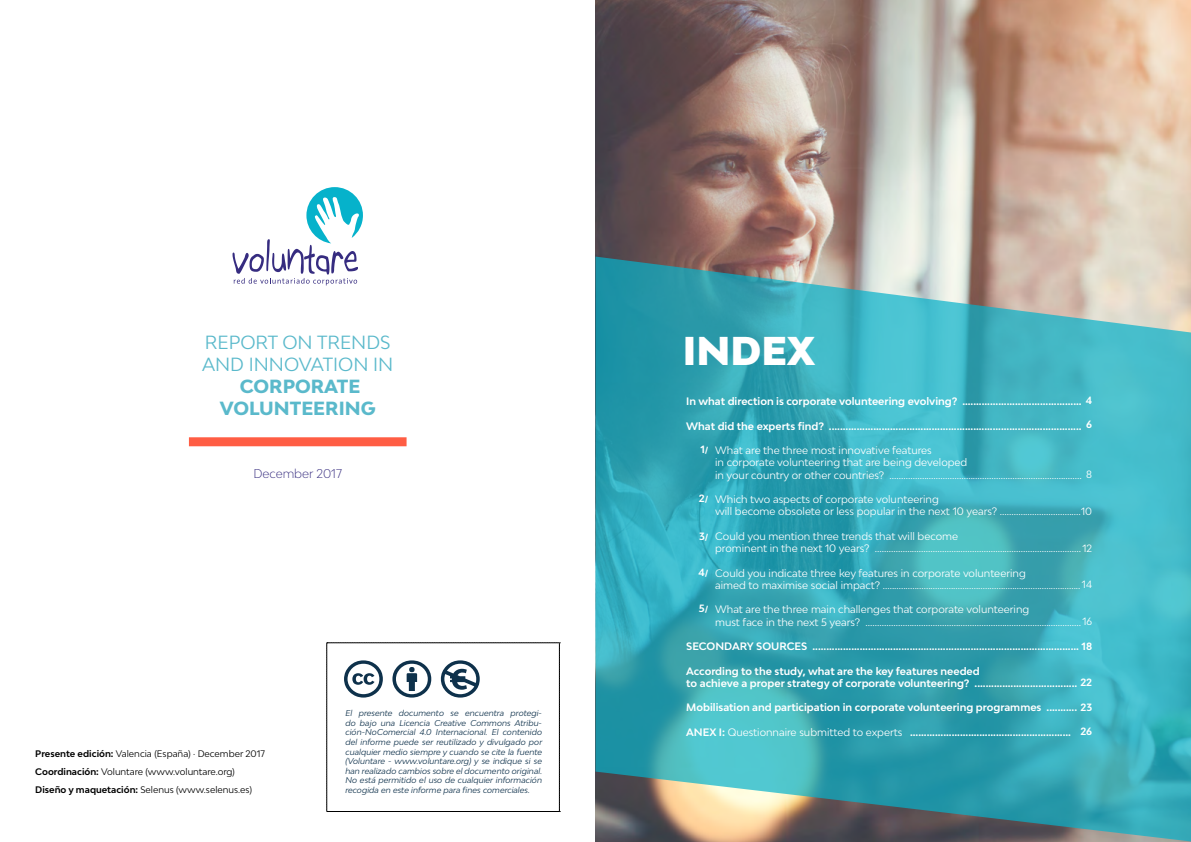
<style>
.page{position:relative;width:1191px;height:842px;background:#fff}
.page>*{position:absolute;margin:0;border:0;box-sizing:border-box;transform-origin:0 0}
.t1{font:900 38px "Bw Modelica";color:#fff}
.t2{font:18px/22px "Bw Modelica";color:#5ab9cb}
.t3{font:800 18px/22px "Bw Modelica";color:#5ab9cb;text-align:center}
.t4{font:300 12px "Bw Modelica";color:#362c7f}
.t5{font:10.2px/12.2px "Bw Modelica";color:#fff}
.t6{font:700 10.2px/12.2px "Bw Modelica";color:#fff}
.t7{font:10px "Bw Modelica";color:#fff}
.t8{font:700 10px "Bw Modelica";color:#fff}
.t9{font:9px/18px "Bw Modelica";color:#000}
.t10{font:italic 8px/9.6px "Bw Modelica";color:#0e314b;text-align:justify}
.s1{font-weight:700}
.s2{font-size:10px}
.s3{font-size:10.2px}
.s4{font-weight:400}
.s5{font-size:8px}
</style>
<div class="page">
<svg style="left:232px;top:187px;width:131px;height:98px"></svg>
<svg style="left:327px;top:643px;width:233px;height:169px"></svg>
<img style="left:595px;top:0;width:596px;height:257px">
<svg style="left:595px;top:257px;width:596px;height:585px;background:#46a9b4"></svg>
<div style="left:189px;top:437px;width:217px;height:9px;background:#ff5d44"></div>
<h2 class="t2" style="left:202px;top:331px;width:193px">REPORT ON TRENDS<br>AND INNOVATION IN</h2>
<h2 class="t3" style="left:220px;top:375px;width:157px">CORPORATE<br>VOLUNTEERING</h2>
<p class="t4" style="left:253px;top:466px;width:90px">December 2017</p>
<p class="t9" style="left:35px;top:744px;width:231px"><span class="s1">Presente edición:</span> Valencia (España) · December 2017<br><span class="s1">Coordinación:</span> Voluntare (www.voluntare.org)<br><span class="s1">Diseño y maquetación:</span> Selenus (www.selenus.es)</p>
<p class="t10" style="left:345px;top:708px;width:198px">El presente documento se encuentra protegi&shy;do bajo una Licencia Creative Commons Atribu&shy;ción-NoComercial 4.0 Internacional. El contenido del informe puede ser reutilizado y divulgado por cualquier medio siempre y cuando se cite la fuente (Voluntare - www.voluntare.org) y se indique si se han realizado cambios sobre el documento original.<br>No está permitido el uso de cualquier información recogida en este informe para fines comerciales.</p>
<h1 class="t1" style="left:683px;top:326px;width:133px">INDEX</h1>
<p class="t6" style="left:686px;top:395px;width:407px">In what direction is corporate volunteering evolving? ........................................... <span class="s2">4</span></p>
<p class="t6" style="left:686px;top:420px;width:397px">What did the experts find? ...........................................................................................</p>
<p class="t5" style="left:715px;top:444px;width:368px">What are the three most innovative features<br>in corporate volunteering that are being developed<br>in your country or other countries? ...................................................................................</p>
<p class="t5" style="left:715px;top:493px;width:378px">Which two aspects of corporate volunteering<br>will become obsolete or less popular in the next 10 years? ...................................<span class="s2">10</span></p>
<p class="t5" style="left:715px;top:530px;width:378px">Could you mention three trends that will become<br>prominent in the next 10 years? .........................................................................................<span class="s2">12</span></p>
<p class="t5" style="left:715px;top:566px;width:312px">Could you indicate three key features in corporate volunteering</p>
<p class="t7" style="left:715px;top:579px;width:378px"><span class="s3">aimed to maximise social impact?</span> .......................................................................................14</p>
<p class="t5" style="left:715px;top:603px;width:378px">What are the three main challenges that corporate volunteering<br>must face in the next 5 years? .............................................................................................<span class="s2">16</span></p>
<p class="t6" style="left:686px;top:640px;width:407px">SECONDARY SOURCES ................................................................................................ <span class="s2">18</span></p>
<p class="t6" style="left:686px;top:664px;width:407px">According to the study, what are the key features needed<br>to achieve a proper strategy of corporate volunteering? ..................................... <span class="s2">22</span></p>
<p class="t6" style="left:686px;top:701px;width:407px">Mobilisation and participation in corporate volunteering programmes ........... <span class="s2">23</span></p>
<p class="t6" style="left:686px;top:726px;width:386px">ANEX I: <span class="s4">Questionnaire submitted to experts</span> ..........................................................</p>
<p class="t8" style="left:1086px;top:418px;width:7px">6</p>
<p class="t8" style="left:700px;top:442px;width:10px">1<span class="s5">/</span></p>
<p class="t7" style="left:1086px;top:467px;width:7px">8</p>
<p class="t8" style="left:699px;top:492px;width:11px">2<span class="s5">/</span></p>
<p class="t8" style="left:699px;top:529px;width:11px">3<span class="s5">/</span></p>
<p class="t8" style="left:698px;top:565px;width:12px">4<span class="s5">/</span></p>
<p class="t8" style="left:699px;top:602px;width:11px">5<span class="s5">/</span></p>
<p class="t8" style="left:1080px;top:725px;width:13px">26</p>
</div>
